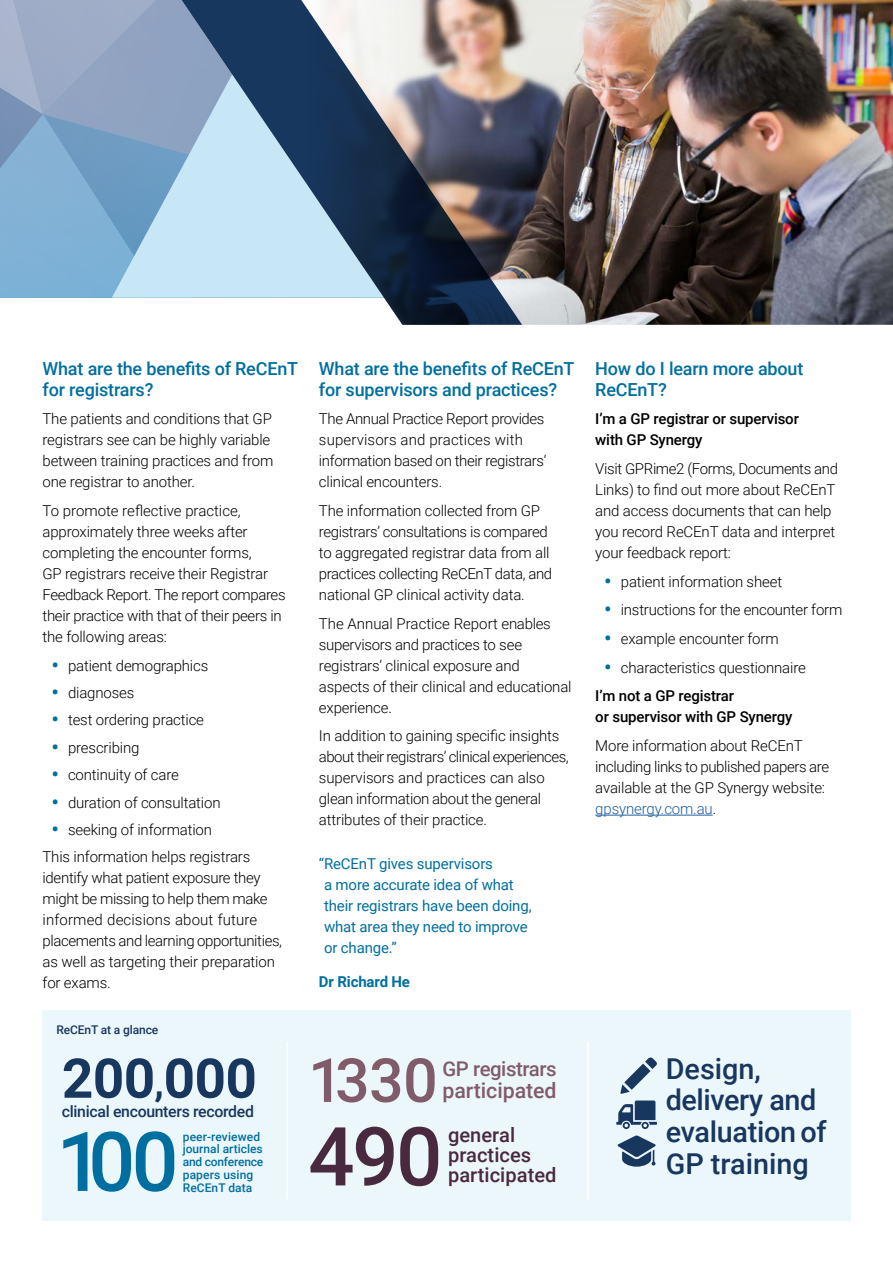
<style>
.page{position:relative;width:893px;height:1263px;background:#fff}
.page>*{position:absolute;margin:0;border:0;box-sizing:border-box;transform-origin:0 0}
.Body{font:500 82.65px "Roboto";color:#006f9f}
.Body-2{font:500 81.6px "Roboto";color:#49293f}
.Body-3{font:500 60.9px "Roboto";color:#805c6a}
.Body-4{font:700 54.9px "Roboto";letter-spacing:-.01em;color:#18375e}
.Body-5{font:500 28.8px/31.8px "Roboto";letter-spacing:-.01em;color:#18375e}
.Body-6{font:500 21.3px "Roboto";letter-spacing:-.005em;color:#805c6a}
.Body-7{font:500 20.25px "Roboto";letter-spacing:-.02em;color:#805c6a}
.Body-8{font:500 20.1px/20.1px "Roboto";letter-spacing:.005em;color:#49293f}
.Green_Subheadings{font:500 18px/21px "Roboto";letter-spacing:-.01em;color:#006f9f}
.Body-9{font:500 15.9px "Roboto";letter-spacing:-.02em;color:#18375e}
.Body-10{font:300 15px/21px "Roboto";letter-spacing:-.01em;color:#000}
.Dark_blue_Quotebox{font:15px/21px "Roboto";letter-spacing:-.01em;color:#006f9f}
.Green_Subheadings-2{font:500 15px/21px "Roboto";letter-spacing:-.01em;color:#000}
.Body-11{font:500 15px/21px "Roboto";letter-spacing:-.01em;color:#000}
.Dark_blue_Quotebox-2{font:700 15px "Roboto";letter-spacing:-.01em;color:#006f9f}
.Body-12{font:500 12px/12.8px "Roboto";letter-spacing:.005em;color:#006f9f}
.Green_Subheadings-3{font:500 12px "Roboto";letter-spacing:-.01em;color:#18375e}
.s1{font-size:25.5px;color:#006f9f}
.s2{font-size:38.4px}
.s3{color:#215e9e}
</style>
<div class="page">
<hr style="left:595px;top:815px;width:118px;height:1px;background:#215e9e">
<svg style="left:0;top:0;width:173px;height:298px;background:#8aaacb"></svg>
<svg style="left:112px;top:36px;width:61px;height:262px;background:#8eafce"></svg>
<div style="left:42px;top:1010px;width:809px;height:210px;background:#ecf7fc"></div>
<svg style="left:616px;top:1100px;width:41px;height:29px"></svg>
<svg style="left:620px;top:1057px;width:37px;height:37px"></svg>
<svg style="left:617px;top:1135px;width:39px;height:32px"></svg>
<hr style="left:287px;top:1042px;width:1px;height:157px;background:#fff">
<hr style="left:587px;top:1042px;width:2px;height:157px;background:#fff">
<img style="left:522px;top:0;width:371px;height:325px">
<svg style="left:173px;top:0;width:349px;height:325px;background:#7d8a9a"></svg>
<p class="Green_Subheadings" style="left:43px;top:357px;width:257px">What are the benefits of ReCEnT for registrars?</p>
<p class="Body-10" style="left:43px;top:408px;width:232px">The patients and conditions that GP registrars see can be highly variable between training practices and from one registrar to another.</p>
<p class="Body-10" style="left:43px;top:500px;width:245px">To promote reflective practice, approximately three weeks after completing the encounter forms,<br>GP registrars receive their Registrar Feedback Report. The report compares their practice with that of their peers in the following areas:</p>
<p class="Body-10" style="left:51px;top:654px;width:159px"><span class="s1">•</span> patient demographics</p>
<p class="Body-10" style="left:51px;top:682px;width:85px"><span class="s1">•</span> diagnoses</p>
<p class="Body-10" style="left:51px;top:709px;width:154px"><span class="s1">•</span> test ordering practice</p>
<p class="Body-10" style="left:51px;top:736px;width:90px"><span class="s1">•</span> prescribing</p>
<p class="Body-10" style="left:51px;top:764px;width:129px"><span class="s1">•</span> continuity of care</p>
<p class="Body-10" style="left:51px;top:791px;width:171px"><span class="s1">•</span> duration of consultation</p>
<p class="Body-10" style="left:51px;top:819px;width:163px"><span class="s1">•</span> seeking of information</p>
<p class="Body-10" style="left:43px;top:846px;width:241px">This information helps registrars identify what patient exposure they might be missing to help them make informed decisions about future placements and learning opportunities, as well as targeting their preparation for exams.</p>
<p class="Green_Subheadings" style="left:319px;top:357px;width:257px">What are the benefits of ReCEnT for supervisors and practices?</p>
<p class="Body-10" style="left:319px;top:408px;width:229px">The Annual Practice Report provides supervisors and practices with information based on their registrars’ clinical encounters.</p>
<p class="Body-10" style="left:319px;top:500px;width:235px">The information collected from GP registrars’ consultations is compared to aggregated registrar data from all practices collecting ReCEnT data, and national GP clinical activity data.</p>
<p class="Body-10" style="left:319px;top:612px;width:254px">The Annual Practice Report enables supervisors and practices to see registrars’ clinical exposure and aspects of their clinical and educational experience.</p>
<p class="Body-10" style="left:319px;top:725px;width:251px">In addition to gaining specific insights about their registrars’ clinical experiences, supervisors and practices can also glean information about the general attributes of their practice.</p>
<p class="Dark_blue_Quotebox" style="left:324px;top:853px;width:209px;text-indent:-5px">“ReCEnT gives supervisors<br>a more accurate idea of what their registrars have been doing, what area they need to improve or change.”</p>
<p class="Dark_blue_Quotebox-2" style="left:319px;top:971px;width:93px">Dr Richard He</p>
<p class="Green_Subheadings-3" style="left:57px;top:1022px;width:103px">ReCEnT at a glance</p>
<p class="Body-4" style="left:62px;top:1040px;width:197px">200<span class="s2">,</span>000</p>
<p class="Body-9" style="left:62px;top:1100px;width:194px">clinical encounters recorded</p>
<p class="Body" style="left:57px;top:1103px;width:124px">100</p>
<p class="Body-12" style="left:183px;top:1129px;width:82px">peer-reviewed journal articles and conference papers using<br>ReCEnT data</p>
<p class="Body-3" style="left:308px;top:1037px;width:131px">1330</p>
<p class="Body-7" style="left:442px;top:1054px;width:116px">GP registrars</p>
<p class="Body-6" style="left:442px;top:1076px;width:116px">participated</p>
<p class="Body-8" style="left:448px;top:1124px;width:85px">general practices</p>
<p class="Body-2" style="left:308px;top:1099px;width:136px">490</p>
<p class="Body-8" style="left:448px;top:1164px;width:110px">participated</p>
<p class="Green_Subheadings" style="left:595px;top:357px;width:210px">How do I learn more about<br>ReCEnT?</p>
<p class="Body-11" style="left:595px;top:408px;width:205px">I’m a GP registrar or supervisor with GP Synergy</p>
<p class="Body-10" style="left:595px;top:458px;width:244px">Visit GPRime2 (Forms, Documents and Links) to find out more about ReCEnT and access documents that can help you record ReCEnT data and interpret your feedback report:</p>
<p class="Body-10" style="left:604px;top:570px;width:180px"><span class="s1">•</span> patient information sheet</p>
<p class="Body-10" style="left:604px;top:599px;width:240px"><span class="s1">•</span> instructions for the encounter form</p>
<p class="Body-10" style="left:604px;top:628px;width:176px"><span class="s1">•</span> example encounter form</p>
<p class="Body-10" style="left:604px;top:656px;width:204px"><span class="s1">•</span> characteristics questionnaire</p>
<p class="Green_Subheadings-2" style="left:595px;top:685px;width:199px">I’m not a GP registrar<br>or supervisor with GP Synergy</p>
<p class="Body-10" style="left:595px;top:735px;width:235px">More information about ReCEnT including links to published papers are available at the GP Synergy website: <span class="s3">gpsynergy.com.au</span>.</p>
<p class="Body-5" style="left:666px;top:1051px;width:162px">Design, delivery and evaluation of<br>GP training</p>
</div>
